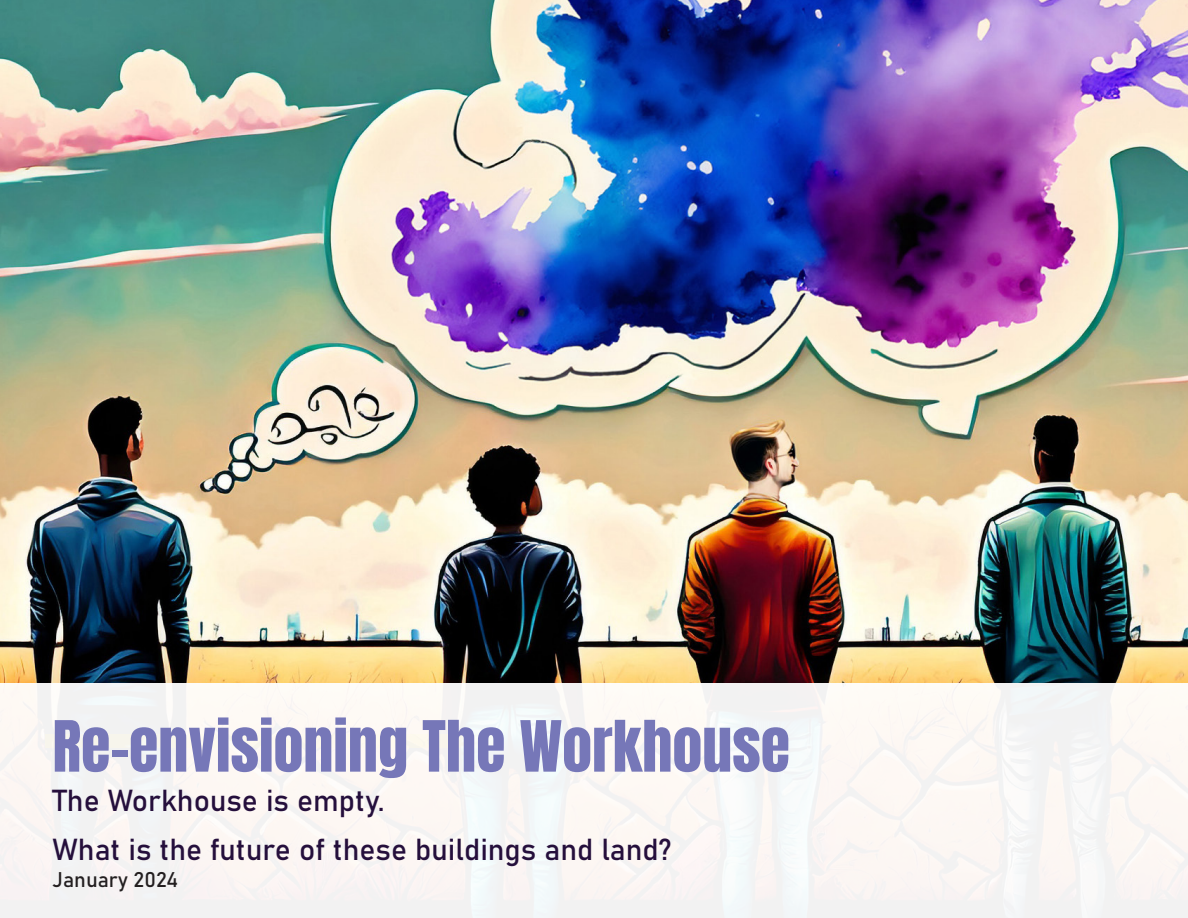
<style>
.page{position:relative;width:1188px;height:918px;background:#fff}
.page>*{position:absolute;margin:0;border:0;box-sizing:border-box;transform-origin:0 0}
.t1{font:60px "Anton";color:#7677b8}
.Subtitle{font:30px "Bahnschrift";color:#250f3c}
.t2{font:21px "Bahnschrift";color:#231f20}
</style>
<div class="page">
<img style="left:0;top:0;width:1188px;height:683px">
<div style="left:0;top:683px;width:1188px;height:235px;background:#faf6f3"></div>
<div style="left:46px;top:734px;width:451px;height:14px;background:#fbf9ef"></div>
<p class="t1" style="left:52px;top:716px;width:739px">Re-envisioning The Workhouse</p>
<p class="Subtitle" style="left:52px;top:777px;width:334px">The Workhouse is empty.</p>
<p class="Subtitle" style="left:52px;top:827px;width:621px">What is the future of these buildings and land?</p>
<p class="t2" style="left:52px;top:864px;width:127px">January 2024</p>
</div>
